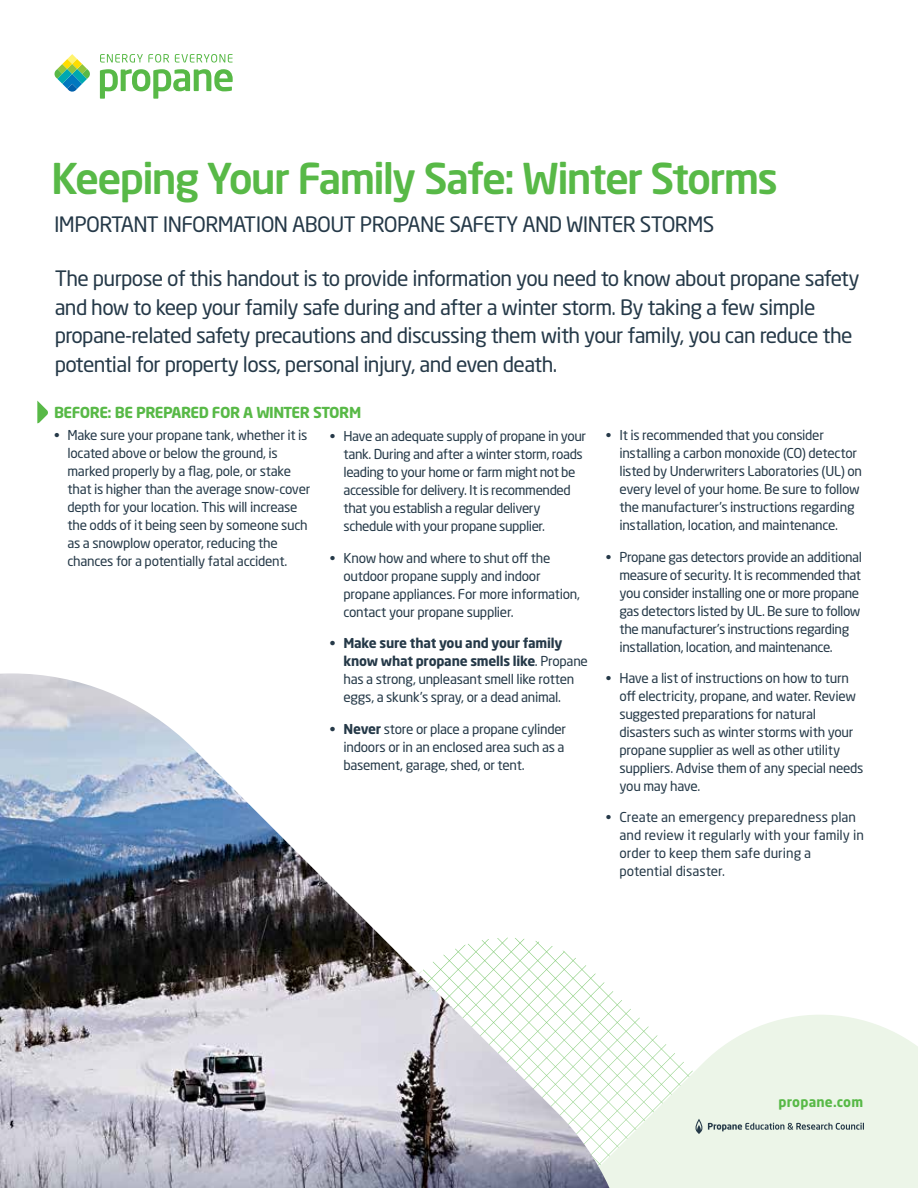
<style>
.page{position:relative;width:918px;height:1188px;background:#fff}
.page>*{position:absolute;margin:0;border:0;box-sizing:border-box;transform-origin:0 0}
.t1{font:500 42px "Neo Sans W1 G";letter-spacing:-.045em;color:#58b947}
.t2{font:21px/28.5px "Neo Sans W1 G";letter-spacing:-.03em;color:#253948}
.t3{font:700 15px "Neo Sans W1 G";letter-spacing:-.03em;color:#58b947}
.t4{font:13.5px/18px "Neo Sans W1 G";letter-spacing:-.025em;color:#253948}
.t5{font:13.5px/18px "Neo Sans W1 G";letter-spacing:-.005em;color:#253948}
.t6{font:700 13.5px "Neo Sans W1 G";letter-spacing:.015em;color:#58b947}
.s1{font-weight:700}
</style>
<div class="page">
<svg style="left:37px;top:401px;width:11px;height:22px"></svg>
<svg style="left:609px;top:1002px;width:309px;height:186px;fill:#ecf5e8"></svg>
<svg style="left:695px;top:1119px;width:169px;height:15px;background:#c6d1c9"></svg>
<img style="left:0;top:673px;width:609px;height:515px">
<svg style="left:54px;top:54px;width:36px;height:38px"></svg>
<svg style="left:100px;top:69px;width:133px;height:30px"></svg>
<svg style="left:100px;top:54px;width:69px;height:9px"></svg>
<svg style="left:175px;top:54px;width:58px;height:9px"></svg>
<h1 class="t1" style="left:51px;top:152px;width:729px">Keeping Your Family Safe: Winter Storms</h1>
<h2 class="t2" style="left:54px;top:210px;width:662px">IMPORTANT INFORMATION ABOUT PROPANE SAFETY AND WINTER STORMS</h2>
<p class="t2" style="left:55px;top:264px;width:806px">The purpose of this handout is to provide information you need to know about propane safety and how to keep your family safe during and after a winter storm. By taking a few simple propane-related safety precautions and discussing them with your family, you can reduce the potential for property loss, personal injury, and even death.</p>
<p class="t3" style="left:54px;top:402px;width:309px">BEFORE: BE PREPARED FOR A WINTER STORM</p>
<p class="t4" style="left:67px;top:426px;width:244px;text-indent:-13px">• Make sure your propane tank, whether it is located above or below the ground, is marked properly by a flag, pole, or stake that is higher than the average snow‑cover depth for your location. This will increase the odds of it being seen by someone such as a snowplow operator, reducing the chances for a potentially fatal accident.</p>
<p class="t4" style="left:343px;top:427px;width:244px;text-indent:-14px">• Have an adequate supply of propane in your tank. During and after a winter storm, roads leading to your home or farm might not be accessible for delivery. It is recommended that you establish a regular delivery schedule with your propane supplier.</p>
<p class="t4" style="left:343px;top:549px;width:238px;text-indent:-14px">• Know how and where to shut off the outdoor propane supply and indoor propane appliances. For more information, contact your propane supplier.</p>
<p class="t4" style="left:343px;top:634px;width:246px;text-indent:-14px"><span class="s1">• Make sure that you and your family know what propane smells like</span>. Propane has a strong, unpleasant smell like rotten eggs, a skunk’s spray, or a dead animal.</p>
<p class="t4" style="left:343px;top:720px;width:224px;text-align:justify;text-indent:-14px"><span class="s1">• Never</span> store or place a propane cylinder indoors or in an enclosed area such as a basement, garage, shed, or tent.</p>
<p class="t4" style="left:619px;top:426px;width:244px;text-indent:-14px">• It is recommended that you consider installing a carbon monoxide (CO) detector listed by Underwriters Laboratories (UL) on every level of your home. Be sure to follow the manufacturer’s instructions regarding installation, location, and maintenance.</p>
<p class="t4" style="left:619px;top:547px;width:244px;text-indent:-14px">• Propane gas detectors provide an additional measure of security. It is recommended that you consider installing one or more propane gas detectors listed by UL. Be sure to follow the manufacturer’s instructions regarding installation, location, and maintenance.</p>
<p class="t4" style="left:619px;top:669px;width:246px;text-indent:-14px">• Have a list of instructions on how to turn off electricity, propane, and water. Review suggested preparations for natural disasters such as winter storms with your propane supplier as well as other utility suppliers. Advise them of any special needs you may have.</p>
<p class="t5" style="left:619px;top:808px;width:246px;text-indent:-14px">• Create an emergency preparedness plan and review it regularly with your family in order to keep them safe during a potential disaster.</p>
<p class="t6" style="left:779px;top:1093px;width:86px">propane.com</p>
</div>
